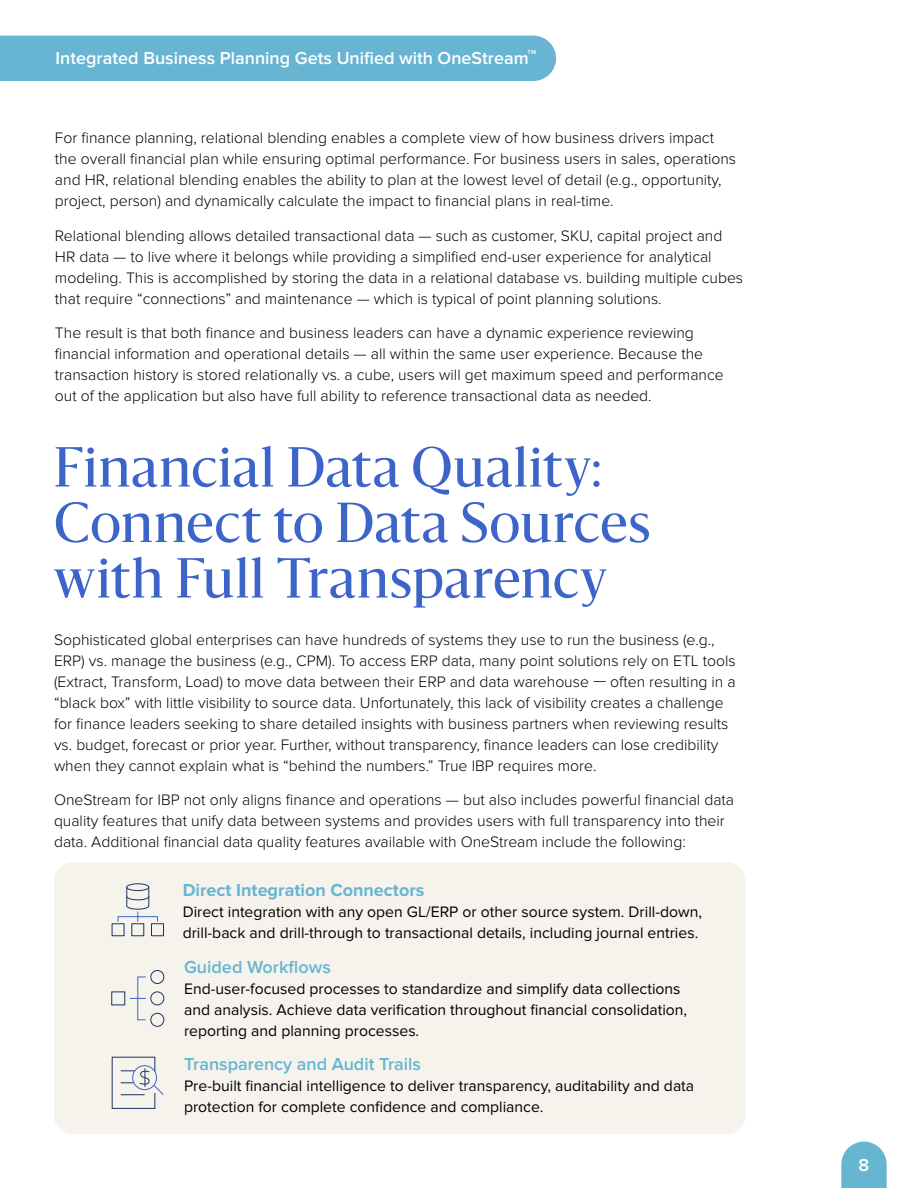
<style>
.page{position:relative;width:918px;height:1188px;background:#fff}
.page>*{position:absolute;margin:0;border:0;box-sizing:border-box;transform-origin:0 0}
.t1{font:52.5px/55.5px "Sanomat";letter-spacing:.02em;color:#3d65c9}
.t2{font:600 18px "Proxima Nova";color:#fff}
.t3{font:600 18px "Proxima Nova";color:#66b5d1}
.t4{font:700 18px "Proxima Nova";color:#66b5d1}
.t5{font:300 15.75px/21px "Proxima Nova";color:#000}
.t6{font:15.75px/21px "Proxima Nova";color:#000}
.t7{font:600 6.15px "Proxima Nova";color:#fff}
</style>
<div class="page">
<div style="left:0;top:36px;width:556px;height:45px;background:#67b5d2"></div>
<svg style="left:841px;top:1142px;width:46px;height:46px;background:#77bdd6"></svg>
<div style="left:54px;top:863px;width:691px;height:271px;background:#f5f3ec;border-radius:18px"></div>
<div style="left:112px;top:923px;width:12px;height:13px;border:1px solid #1f3264"></div>
<div style="left:131px;top:923px;width:13px;height:13px;border:1px solid #1f3264"></div>
<div style="left:151px;top:923px;width:13px;height:13px;border:1px solid #1f3264"></div>
<div style="left:118px;top:916px;width:40px;height:6px;border:1px solid #3d65c9"></div>
<div style="left:126px;top:883px;width:23px;height:8px;border:1px solid #1f3264;border-radius:50%"></div>
<svg style="left:126px;top:886px;width:24px;height:35px"></svg>
<div style="left:111px;top:991px;width:14px;height:14px;border:1px solid #1f3264"></div>
<svg style="left:130px;top:998px;width:14px;height:1px"></svg>
<div style="left:137px;top:977px;width:9px;height:43px;border:1px solid #3d65c9"></div>
<div style="left:150px;top:1013px;width:14px;height:14px;border:1px solid #1f3264;border-radius:50%"></div>
<div style="left:150px;top:991px;width:14px;height:14px;border:1px solid #1f3264;border-radius:50%"></div>
<div style="left:150px;top:970px;width:14px;height:14px;border:1px solid #1f3264;border-radius:50%"></div>
<svg style="left:111px;top:1056px;width:53px;height:53px"></svg>
<p class="t2" style="left:56px;top:48px;width:475px">Integrated Business Planning Gets Unified with OneStream</p>
<p class="t7" style="left:528px;top:49px;width:10px">TM</p>
<p class="t5" style="left:55px;top:128px;width:683px">For finance planning, relational blending enables a complete view of how business drivers impact the overall financial plan while ensuring optimal performance. For business users in sales, operations and HR, relational blending enables the ability to plan at the lowest level of detail (e.g., opportunity, project, person) and dynamically calculate the impact to financial plans in real-time.</p>
<p class="t5" style="left:55px;top:225px;width:690px">Relational blending allows detailed transactional data — such as customer, SKU, capital project and HR data — to live where it belongs while providing a simplified end-user experience for analytical modeling. This is accomplished by storing the data in a relational database vs. building multiple cubes that require “connections” and maintenance — which is typical of point planning solutions.</p>
<p class="t5" style="left:55px;top:323px;width:670px">The result is that both finance and business leaders can have a dynamic experience reviewing financial information and operational details — all within the same user experience. Because the transaction history is stored relationally vs. a cube, users will get maximum speed and performance out of the application but also have full ability to reference transactional data as needed.</p>
<h1 class="t1" style="left:54px;top:436px;width:598px">Financial Data Quality:<br>Connect to Data Sources with Full Transparency</h1>
<p class="t5" style="left:54px;top:629px;width:683px">Sophisticated global enterprises can have hundreds of systems they use to run the business (e.g., ERP) vs. manage the business (e.g., CPM). To access ERP data, many point solutions rely on ETL tools (Extract, Transform, Load) to move data between their ERP and data warehouse — often resulting in a “black box” with little visibility to source data. Unfortunately, this lack of visibility creates a challenge for finance leaders seeking to share detailed insights with business partners when reviewing results vs. budget, forecast or prior year. Further, without transparency, finance leaders can lose credibility when they cannot explain what is “behind the numbers.” True IBP requires more.</p>
<p class="t5" style="left:54px;top:790px;width:682px">OneStream for IBP not only aligns finance and operations — but also includes powerful financial data quality features that unify data between systems and provides users with full transparency into their data. Additional financial data quality features available with OneStream include the following:</p>
<p class="t4" style="left:183px;top:880px;width:243px">Direct Integration Connectors</p>
<p class="t6" style="left:183px;top:902px;width:521px">Direct integration with any open GL/ERP or other source system. Drill-down, drill-back and drill-through to transactional details, including journal entries.</p>
<p class="t3" style="left:184px;top:957px;width:148px">Guided Workflows</p>
<p class="t6" style="left:184px;top:978px;width:505px">End-user-focused processes to standardize and simplify data collections and analysis. Achieve data verification throughout financial consolidation, reporting and planning processes.</p>
<p class="t3" style="left:184px;top:1053px;width:239px">Transparency and Audit Trails</p>
<p class="t6" style="left:184px;top:1075px;width:512px">Pre-built financial intelligence to deliver transparency, auditability and data protection for complete confidence and compliance.</p>
<p class="t2" style="left:859px;top:1154px;width:12px">8</p>
</div>
